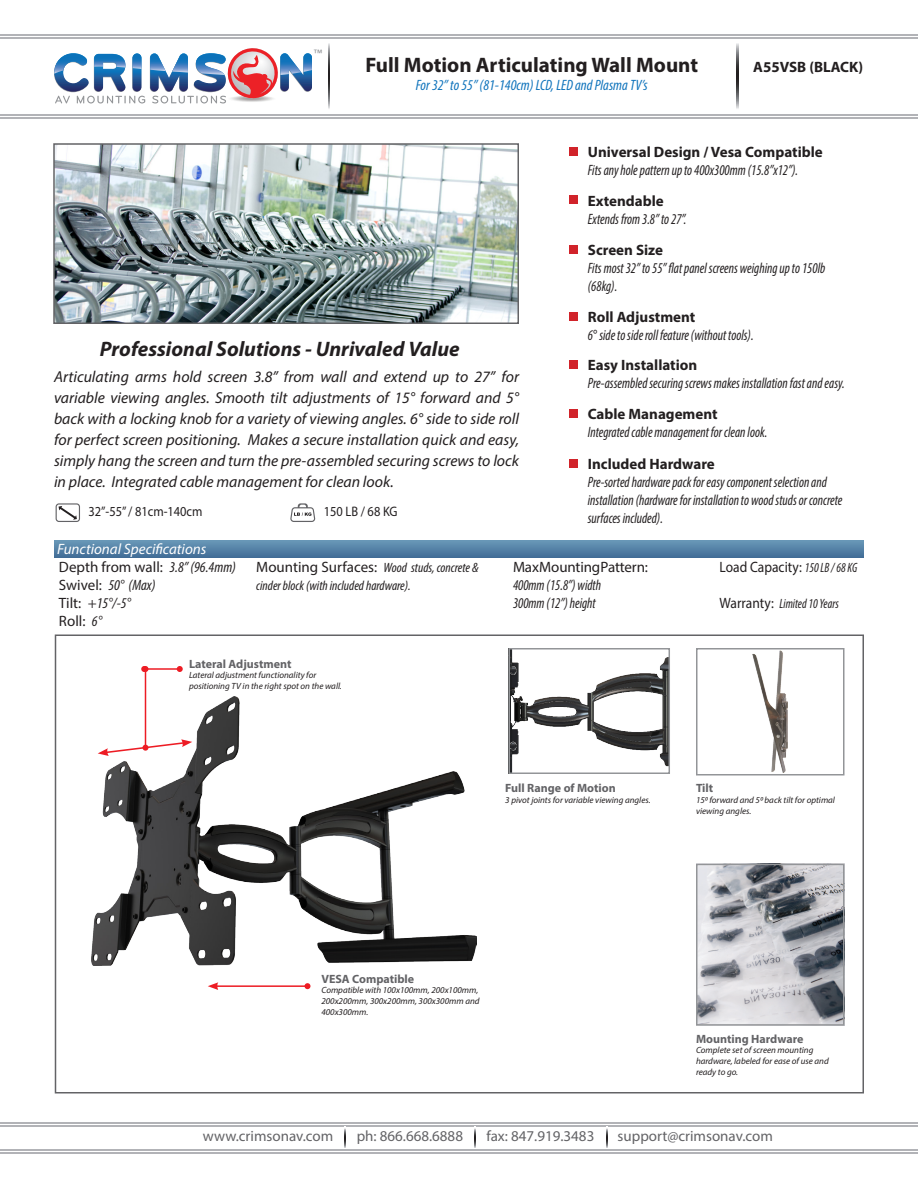
<style>
.page{position:relative;width:918px;height:1188px;background:#fff}
.page>*{position:absolute;margin:0;border:0;box-sizing:border-box;transform-origin:0 0}
.t1{font:italic 700 21px "Myriad Pro";color:#231f20}
.t2{font:700 21px "Myriad Pro";color:#231f20}
.t3{font:italic 15.9px/21px "Myriad Pro";color:#231f20;text-align:justify}
.Bullet_body{font:italic condensed 15px "Myriad Pro";color:#231f20;scale:.9 1}
.Bullet_Header{font:700 15px "Myriad Pro";color:#231f20}
.t4{font:15px "Myriad Pro";color:#636366}
.Function_info{font:15px "Myriad Pro";color:#231f20}
.Blue_italic_text{font:italic condensed 15px "Myriad Pro";color:#1074bc}
.Function_info-2{font:italic condensed 15px "Myriad Pro";color:#231f20;scale:.9 1}
.Bullet_body-2{font:italic condensed 15px "Myriad Pro";color:#231f20}
.t5{font:italic 15px "Myriad Pro";color:#fff}
.Function_info-3{font:15px "Myriad Pro";color:#231f20;scale:.9 1}
.Screen_Size{font:13.8px "Myriad Pro";color:#231f20;scale:.9 1}
.Function_info-4{font:italic condensed 13.5px "Myriad Pro";color:#231f20}
.Function_info-5{font:italic condensed 13.5px "Myriad Pro";color:#231f20;scale:.9 1}
.t6{font:700 12px "Myriad Pro";color:#636366}
.t7{font:italic 9px/10.8px "Myriad Pro";color:#231f20}
.t8{font:300 9px "VAG Rounded Std";color:#939598}
.s1{font-style:normal;font-stretch:normal}
.s2{font-style:italic;font-stretch:condensed}
.s3{font-style:normal;font-stretch:normal;font-size:15px}
.s4{font-style:italic;font-stretch:condensed;font-size:13.5px}
</style>
<div class="page">
<svg style="left:54px;top:540px;width:810px;height:18px;background:#5482a6"></svg>
<img style="left:92px;top:696px;width:385px;height:270px">
<div style="left:55px;top:634px;width:809px;height:460px;border:2px solid #636366"></div>
<hr style="left:0;top:1125px;width:918px;height:1px;background:#b2b3b7">
<hr style="left:0;top:1122px;width:918px;height:1px;background:#b2b3b7">
<hr style="left:0;top:1149px;width:918px;height:2px;background:#b2b3b7">
<hr style="left:0;top:1152px;width:918px;height:1px;background:#b2b3b7">
<hr style="left:0;top:37px;width:918px;height:1px;background:#b2b3b7">
<hr style="left:0;top:34px;width:918px;height:2px;background:#b2b3b7">
<hr style="left:0;top:115px;width:918px;height:1px;background:#b2b3b7">
<hr style="left:0;top:117px;width:918px;height:1px;background:#b2b3b7">
<svg style="left:737px;top:43px;width:1px;height:66px"></svg>
<svg style="left:328px;top:43px;width:2px;height:66px"></svg>
<hr style="left:216px;top:985px;width:92px;height:2px;background:#ed1c24">
<svg style="left:304px;top:983px;width:6px;height:6px"></svg>
<svg style="left:208px;top:982px;width:10px;height:8px"></svg>
<img style="left:753px;top:651px;width:35px;height:122px">
<div style="left:696px;top:648px;width:148px;height:128px;border:2px solid #939598"></div>
<img style="left:699px;top:867px;width:142px;height:156px">
<div style="left:696px;top:864px;width:148px;height:162px;border:2px solid #939598"></div>
<hr style="left:145px;top:669px;width:1px;height:79px;background:#ed1c24">
<svg style="left:98px;top:739px;width:94px;height:17px"></svg>
<img style="left:511px;top:651px;width:156px;height:120px">
<div style="left:508px;top:648px;width:162px;height:126px;border:2px solid #939598"></div>
<svg style="left:474px;top:1128px;width:2px;height:20px"></svg>
<svg style="left:344px;top:1128px;width:2px;height:20px"></svg>
<svg style="left:606px;top:1128px;width:2px;height:20px"></svg>
<div style="left:569px;top:147px;width:8px;height:9px;background:#d1232a"></div>
<div style="left:569px;top:196px;width:8px;height:8px;background:#d1232a"></div>
<div style="left:569px;top:246px;width:8px;height:8px;background:#d1232a"></div>
<div style="left:569px;top:312px;width:8px;height:8px;background:#d1232a"></div>
<div style="left:569px;top:361px;width:8px;height:8px;background:#d1232a"></div>
<div style="left:569px;top:409px;width:8px;height:8px;background:#d1232a"></div>
<div style="left:569px;top:459px;width:8px;height:8px;background:#d1232a"></div>
<svg style="left:290px;top:503px;width:25px;height:19px"></svg>
<svg style="left:54px;top:48px;width:258px;height:56px"></svg>
<img style="left:56px;top:146px;width:460px;height:175px">
<div style="left:53px;top:143px;width:466px;height:181px;border:2px solid #636366"></div>
<svg style="left:56px;top:503px;width:24px;height:19px"></svg>
<div style="left:57px;top:505px;width:22px;height:16px;background:#fff;border-radius:2px"></div>
<svg style="left:59px;top:506px;width:18px;height:14px"></svg>
<hr style="left:144px;top:668px;width:36px;height:2px;background:#ed1c24">
<svg style="left:177px;top:666px;width:6px;height:6px"></svg>
<svg style="left:141px;top:666px;width:7px;height:6px"></svg>
<p class="t8" style="left:314px;top:48px;width:10px">™</p>
<p class="t2" style="left:365px;top:51px;width:334px">Full Motion Articulating Wall Mount</p>
<p class="Blue_italic_text" style="left:416px;top:76px;width:234px">For 32” to 55” (81-140cm) LCD, LED and Plasma TV’s</p>
<p class="Bullet_Header" style="left:753px;top:57px;width:112px">A55VSB (BLACK)</p>
<p class="Bullet_Header" style="left:588px;top:142px;width:236px">Universal Design / Vesa Compatible</p>
<p class="Bullet_body" style="left:588px;top:161px;width:235px">Fits any hole pattern up to 400x300mm (15.8”x12”).</p>
<p class="Bullet_Header" style="left:588px;top:191px;width:78px">Extendable</p>
<p class="Bullet_body" style="left:588px;top:209px;width:111px">Extends from 3.8” to 27”.</p>
<p class="Bullet_Header" style="left:588px;top:241px;width:77px">Screen Size</p>
<p class="Bullet_body" style="left:588px;top:259px;width:265px">Fits most 32” to 55” flat panel screens weighing up to 150lb</p>
<p class="Bullet_body" style="left:588px;top:277px;width:34px">(68kg).</p>
<p class="Bullet_Header" style="left:588px;top:307px;width:109px">Roll Adjustment</p>
<p class="t1" style="left:100px;top:335px;width:361px">Professional Solutions - Unrivaled Value</p>
<p class="t3" style="left:54px;top:365px;width:467px">Articulating arms hold screen 3.8” from wall and extend up to 27” for variable viewing angles. Smooth tilt adjustments of 15° forward and 5° back with a locking knob for a variety of viewing angles. 6° side to side roll for perfect screen positioning. Makes a secure installation quick and easy, simply hang the screen and turn the pre-assembled securing screws to lock in place. Integrated cable management for clean look.</p>
<p class="Screen_Size" style="left:89px;top:503px;width:128px">32”-55” / 81cm-140cm</p>
<p class="Screen_Size" style="left:324px;top:503px;width:83px">150 LB / 68 KG</p>
<p class="t5" style="left:57px;top:540px;width:151px">Functional Specifications</p>
<p class="Bullet_body" style="left:588px;top:326px;width:186px">6<span class="s1">°</span> side to side roll feature (without tools).</p>
<p class="Bullet_Header" style="left:588px;top:356px;width:111px">Easy Installation</p>
<p class="Bullet_body" style="left:588px;top:374px;width:287px">Pre-assembled securing screws makes installation fast and easy.</p>
<p class="Bullet_Header" style="left:588px;top:404px;width:131px">Cable Management</p>
<p class="Bullet_body" style="left:588px;top:423px;width:201px">Integrated cable management for clean look.</p>
<p class="Bullet_Header" style="left:588px;top:454px;width:129px">Included Hardware</p>
<p class="Bullet_body" style="left:588px;top:473px;width:267px">Pre-sorted hardware pack for easy component selection and</p>
<p class="Bullet_body" style="left:588px;top:491px;width:284px">installation (hardware for installation to wood studs or concrete</p>
<p class="Bullet_body" style="left:588px;top:509px;width:85px">surfaces included).</p>
<p class="Function_info" style="left:59px;top:558px;width:179px">Depth from wall: <span class="s2">3.8” (96.4mm)</span></p>
<p class="Bullet_body-2" style="left:59px;top:576px;width:98px"><span class="s1">Swivel:</span> 50° (Max)</p>
<p class="Bullet_body-2" style="left:59px;top:594px;width:73px"><span class="s1">Tilt:</span> +15°/-5°</p>
<p class="Function_info" style="left:59px;top:612px;width:44px">Roll: <span class="s2">6°</span></p>
<p class="Function_info-4" style="left:256px;top:560px;width:224px"><span class="s3">Mounting Surfaces:</span> Wood studs, concrete &amp;</p>
<p class="Function_info-4" style="left:256px;top:578px;width:156px">cinder block (with included hardware).</p>
<p class="t6" style="left:189px;top:656px;width:104px">Lateral Adjustment</p>
<p class="t7" style="left:189px;top:670px;width:154px">Lateral adjustment functionality for positioning TV in the right spot on the wall.</p>
<p class="Function_info" style="left:513px;top:558px;width:136px">Max Mounting Pattern:</p>
<p class="Function_info-2" style="left:513px;top:576px;width:99px">400mm (15.8”) width</p>
<p class="Function_info-2" style="left:513px;top:594px;width:93px">300mm (12”) height</p>
<p class="t6" style="left:505px;top:780px;width:112px">Full Range of Motion</p>
<p class="t7" style="left:505px;top:794px;width:147px">3 pivot joints for variable viewing angles.</p>
<p class="Function_info-3" style="left:720px;top:558px;width:155px">Load Capacity: <span class="s4">150 LB / 68 KG</span></p>
<p class="Function_info-5" style="left:720px;top:596px;width:134px"><span class="s3">Warranty:</span> Limited 10 Years</p>
<p class="t6" style="left:696px;top:780px;width:19px">Tilt</p>
<p class="t7" style="left:696px;top:794px;width:141px">150 forward and 50 back tilt for optimal viewing angles.</p>
<p class="t6" style="left:321px;top:971px;width:94px">VESA Compatible</p>
<p class="t7" style="left:321px;top:985px;width:158px">Compatible with 100x100mm, 200x100mm,</p>
<p class="t7" style="left:321px;top:996px;width:160px">200x200mm, 300x200mm, 300x300mm and<br>400x300mm.</p>
<p class="t6" style="left:696px;top:1031px;width:109px">Mounting Hardware</p>
<p class="t7" style="left:696px;top:1045px;width:134px">Complete set of screen mounting hardware, labeled for ease of use and ready to go.</p>
<p class="t4" style="left:203px;top:1127px;width:132px">www.crimsonav.com</p>
<p class="t4" style="left:357px;top:1127px;width:108px">ph: 866.668.6888</p>
<p class="t4" style="left:486px;top:1127px;width:109px">fax: 847.919.3483</p>
<p class="t4" style="left:618px;top:1127px;width:157px">support@crimsonav.com</p>
</div>
